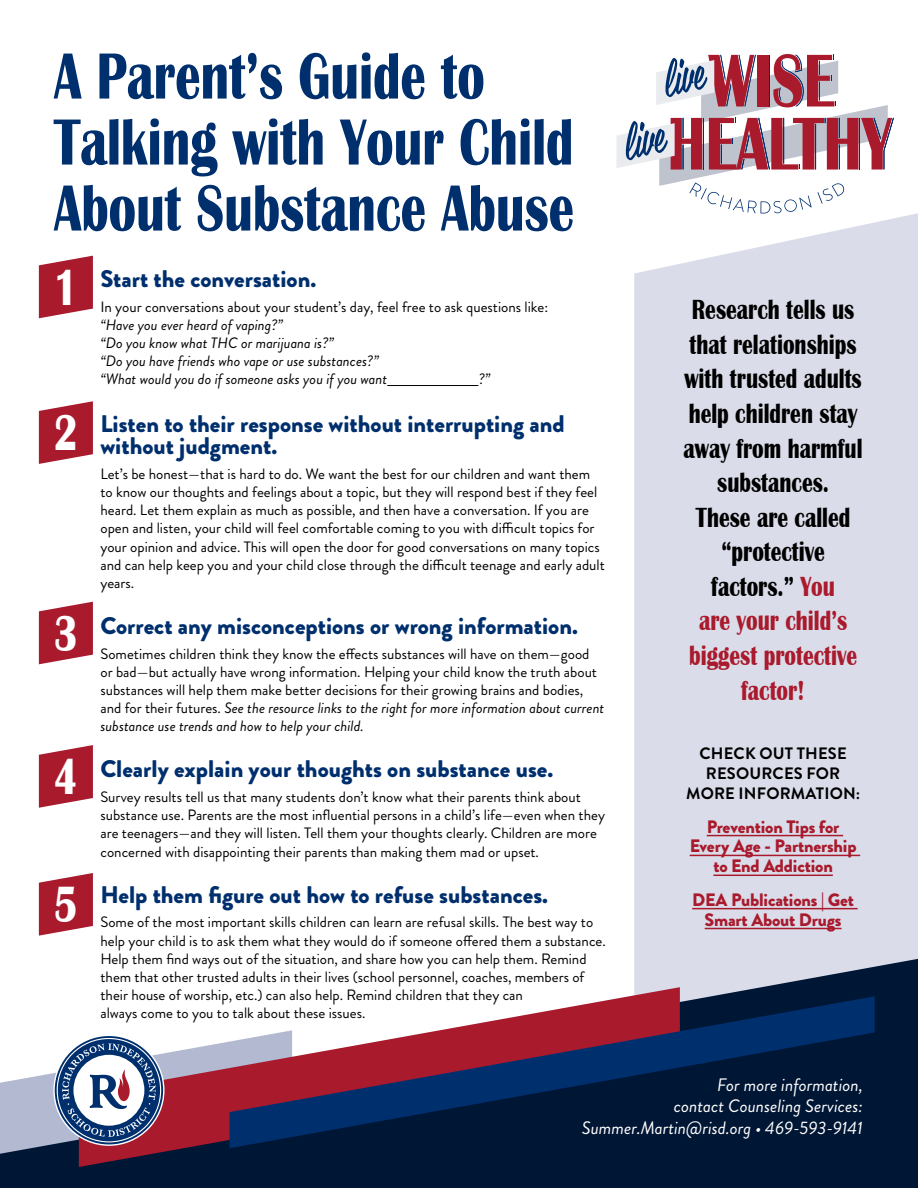
<style>
.page{position:relative;width:918px;height:1188px;background:#fff}
.page>*{position:absolute;margin:0;border:0;box-sizing:border-box;transform-origin:0 0}
.t1{font:700 67.5px/66px "Britannic";color:#002f6e;scale:.75 1}
.t2{font:700 52.5px "Britannic";color:#fff;scale:.75 1}
.t3{font:700 28.5px/34.5px "Britannic";color:#000;text-align:center;scale:.75 1}
.t4{font:900 24px/22.6px "Brandon Grotesque";color:#002f6e}
.Paragraph_Style_1{font:900 18px/19.8px "Brandon Grotesque";letter-spacing:-.01em;color:#a91a2d;text-align:center}
.t5{font:italic 18px "Brandon Grotesque";color:#fff}
.Paragraph_Style_1-2{font:700 16.5px/19.8px "Brandon Grotesque";letter-spacing:.01em;color:#000;text-align:center}
.t6{font:15px/18.1px "Brandon Grotesque";color:#000}
.t7{font:italic 15px "Brandon Grotesque";color:#000}
.s1{font-family:"Britannic";font-weight:700;font-size:52.5px;color:#fff}
.s2{font-style:italic}
.s3{color:#a91a2d}
</style>
<div class="page">
<div style="left:634px;top:213px;width:284px;height:746px;background:#dadde9"></div>
<svg style="left:0;top:959px;width:918px;height:229px;fill:#001635"></svg>
<svg style="left:79px;top:987px;width:601px;height:180px"></svg>
<svg style="left:230px;top:996px;width:645px;height:152px;background:#423c5c"></svg>
<svg style="left:0;top:1030px;width:292px;height:124px"></svg>
<svg style="left:39px;top:256px;width:54px;height:62px;background:#b53b4b"></svg>
<hr style="left:387px;top:385px;width:91px;height:1px;background:#000">
<svg style="left:39px;top:401px;width:54px;height:63px;background:#b63e4e"></svg>
<svg style="left:39px;top:602px;width:54px;height:62px;background:#b53b4b"></svg>
<svg style="left:39px;top:745px;width:54px;height:63px;background:#b63e4e"></svg>
<svg style="left:39px;top:873px;width:54px;height:63px;background:#b63e4e"></svg>
<svg style="left:616px;top:54px;width:278px;height:159px"></svg>
<hr style="left:707px;top:835px;width:136px;height:1px;background:#a91a2d">
<hr style="left:690px;top:855px;width:170px;height:1px;background:#a91a2d">
<hr style="left:713px;top:875px;width:120px;height:1px;background:#a91a2d">
<hr style="left:692px;top:908px;width:166px;height:1px;background:#a91a2d">
<hr style="left:705px;top:928px;width:137px;height:1px;background:#a91a2d">
<p class="t1" style="left:54px;top:44px;width:695px">A Parent’s Guide to<br>Talking with Your Child<br>About Substance Abuse</p>
<p class="t4" style="left:54px;top:267px;width:264px"><span class="s1">1</span> Start the conversation.</p>
<p class="t6" style="left:100px;top:297px;width:449px">In your conversations about your student’s day, feel free to ask questions like:</p>
<p class="t7" style="left:100px;top:314px;width:184px">“Have you ever heard of vaping?”</p>
<p class="t7" style="left:100px;top:332px;width:235px">“Do you know what THC or marijuana is?”</p>
<p class="t7" style="left:100px;top:350px;width:280px">“Do you have friends who vape or use substances?”</p>
<p class="t7" style="left:100px;top:369px;width:288px">“What would you do if someone asks you if you want</p>
<p class="t7" style="left:478px;top:369px;width:13px">?”</p>
<p class="t4" style="left:100px;top:412px;width:466px">Listen to their response without interrupting and without judgment.</p>
<p class="t6" style="left:100px;top:465px;width:506px">Let’s be honest—that is hard to do. We want the best for our children and want them to know our thoughts and feelings about a topic, but they will respond best if they feel heard. Let them explain as much as possible, and then have a conversation. If you are open and listen, your child will feel comfortable coming to you with difficult topics for your opinion and advice. This will open the door for good conversations on many topics and can help keep you and your child close through the difficult teenage and early adult years.</p>
<p class="t4" style="left:100px;top:615px;width:479px">Correct any misconceptions or wrong information.</p>
<p class="t6" style="left:100px;top:645px;width:505px">Sometimes children think they know the effects substances will have on them—good or bad—but actually have wrong information. Helping your child know the truth about substances will help them make better decisions for their growing brains and bodies, and for their futures. <span class="s2">See the resource links to the right for more information about current substance use trends and how to help your child.</span></p>
<p class="t4" style="left:100px;top:758px;width:454px">Clearly explain your thoughts on substance use.</p>
<p class="t6" style="left:100px;top:788px;width:506px">Survey results tell us that many students don’t know what their parents think about substance use. Parents are the most influential persons in a child’s life—even when they are teenagers—and they will listen. Tell them your thoughts clearly. Children are more concerned with disappointing their parents than making them mad or upset.</p>
<p class="t4" style="left:100px;top:883px;width:449px">Help them figure out how to refuse substances.</p>
<p class="t6" style="left:100px;top:913px;width:507px">Some of the most important skills children can learn are refusal skills. The best way to help your child is to ask them what they would do if someone offered them a substance.<br>Help them find ways out of the situation, and share how you can help them. Remind them that other trusted adults in their lives (school personnel, coaches, members of their house of worship, etc.) can also help. Remind children that they can<br>always come to you to talk about these issues.</p>
<h2 class="t2" style="left:54px;top:403px;width:34px">2</h2>
<h2 class="t2" style="left:54px;top:604px;width:34px">3</h2>
<h2 class="t2" style="left:54px;top:747px;width:34px">4</h2>
<h2 class="t2" style="left:54px;top:875px;width:34px">5</h2>
<p class="t3" style="left:684px;top:293px;width:240px">Research tells us that relationships with trusted adults help children stay away from harmful substances.<br>These are called “protective factors.” <span class="s3">You<br>are your child’s biggest protective factor!</span></p>
<p class="Paragraph_Style_1-2" style="left:686px;top:744px;width:175px">CHECK OUT THESE<br>RESOURCES FOR<br>MORE INFORMATION:</p>
<p class="Paragraph_Style_1" style="left:690px;top:817px;width:168px">Prevention Tips for<br>Every Age - Partnership to End Addiction</p>
<p class="Paragraph_Style_1" style="left:692px;top:890px;width:163px">DEA Publications | Get<br>Smart About Drugs</p>
<p class="t5" style="left:717px;top:1072px;width:147px">For more information,</p>
<p class="t5" style="left:674px;top:1094px;width:191px">contact Counseling Services:</p>
<p class="t5" style="left:582px;top:1115px;width:283px">Summer.Martin@risd.org • 469-593-9141</p>
</div>
